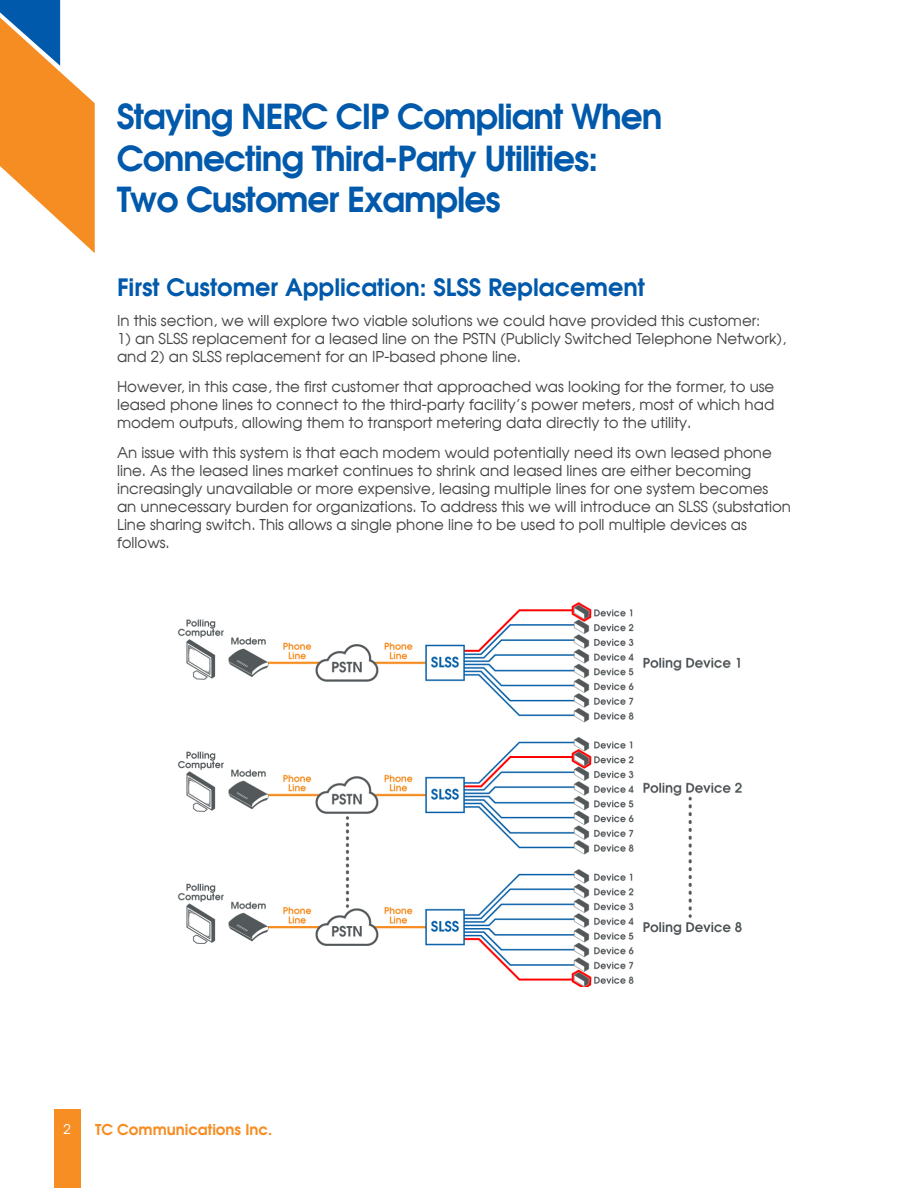
<style>
.page{position:relative;width:918px;height:1188px;background:#fff}
.page>*{position:absolute;margin:0;border:0;box-sizing:border-box;transform-origin:0 0}
.t1{font:700 34.5px/41.4px "Avalon";letter-spacing:-.03em;color:#0059ab}
.t2{font:700 24px "Avalon";color:#0059ab}
.t3{font:15px/18px "Avalon Plain";color:#454547}
.t4{font:700 15px "Avalon";color:#f68d22}
.t5{font:13.5px "Avalon Plain";color:#fff}
</style>
<div class="page">
<svg style="left:0;top:0;width:95px;height:253px"></svg>
<div style="left:54px;top:1110px;width:27px;height:78px;background:#f68e23"></div>
<img style="left:177px;top:602px;width:565px;height:385px">
<p class="t1" style="left:117px;top:95px;width:547px">Staying NERC CIP Compliant When<br>Connecting Third-Party Utilities:</p>
<p class="t1" style="left:117px;top:178px;width:385px">Two Customer Examples</p>
<p class="t2" style="left:117px;top:271px;width:530px">First Customer Application: SLSS Replacement</p>
<p class="t3" style="left:117px;top:311px;width:645px">In this section, we will explore two viable solutions we could have provided this customer:</p>
<p class="t3" style="left:117px;top:329px;width:671px">1) an SLSS replacement for a leased line on the PSTN (Publicly Switched Telephone Network), and 2) an SLSS replacement for an IP-based phone line.</p>
<p class="t3" style="left:117px;top:377px;width:659px;text-align:justify">However, in this case, the first customer that approached was looking for the former, to use leased phone lines to connect to the third-party facility’s power meters, most of which had modem outputs, allowing them to transport metering data directly to the utility.</p>
<p class="t3" style="left:117px;top:443px;width:675px">An issue with this system is that each modem would potentially need its own leased phone line. As the leased lines market continues to shrink and leased lines are either becoming increasingly unavailable or more expensive, leasing multiple lines for one system becomes an unnecessary burden for organizations. To address this we will introduce an SLSS (substation Line sharing switch. This allows a single phone line to be used to poll multiple devices as follows.</p>
<p class="t5" style="left:64px;top:1121px;width:9px">2</p>
<p class="t4" style="left:95px;top:1119px;width:179px">TC Communications Inc.</p>
</div>
